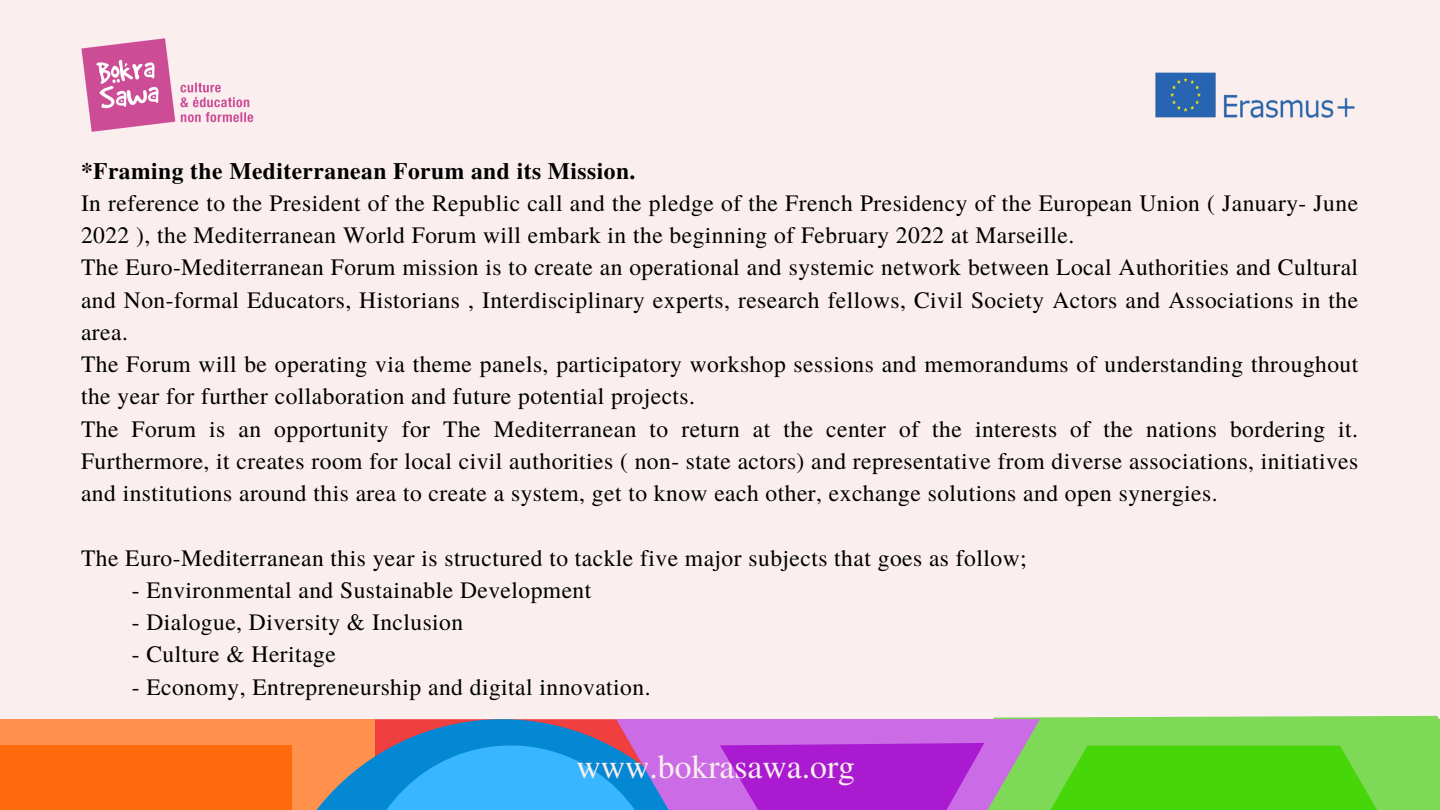
<style>
.page{position:relative;width:1440px;height:810px;background:#faeeee}
.page>*{position:absolute;margin:0;border:0;box-sizing:border-box;transform-origin:0 0}
.t1{font:33.7px "Te X Gyre Termes";color:#faeeee}
.t2{font:23.5px/32.2px "Te X Gyre Termes";letter-spacing:.02em;color:#000}
.t3{font:700 23.5px "Te X Gyre Termes";letter-spacing:.02em;color:#000}
</style>
<div class="page">
<img style="left:81px;top:38px;width:172px;height:94px">
<img style="left:1155px;top:72px;width:200px;height:46px">
<div style="left:0;top:719px;width:375px;height:91px;background:#ff914d"></div>
<div style="left:0;top:745px;width:291px;height:65px;background:#ff6a0d"></div>
<svg style="left:1051px;top:715px;width:388px;height:4px"></svg>
<svg style="left:291px;top:719px;width:1149px;height:91px;background:#7d9493"></svg>
<p class="t3" style="left:81px;top:152px;width:556px">*Framing the Mediterranean Forum and its Mission.</p>
<p class="t2" style="left:81px;top:186px;width:1279px">In reference to the President of the Republic call and the pledge of the French Presidency of the European Union ( January- June 2022 ), the Mediterranean World Forum will embark in the beginning of February 2022 at Marseille.<br>The Euro-Mediterranean Forum mission is to create an operational and systemic network between Local Authorities and Cultural and Non-formal Educators, Historians , Interdisciplinary experts, research fellows, Civil Society Actors and Associations in the area.<br>The Forum will be operating via theme panels, participatory workshop sessions and memorandums of understanding throughout the year for further collaboration and future potential projects.<br>The Forum is an opportunity for The Mediterranean to return at the center of the interests of the nations bordering it.<br>Furthermore, it creates room for local civil authorities ( non- state actors) and representative from diverse associations, initiatives and institutions around this area to create a system, get to know each other, exchange solutions and open synergies.</p>
<p class="t2" style="left:81px;top:540px;width:947px">The Euro-Mediterranean this year is structured to tackle five major subjects that goes as follow;</p>
<p class="t2" style="left:132px;top:573px;width:461px">- Environmental and Sustainable Development</p>
<p class="t2" style="left:132px;top:605px;width:333px">- Dialogue, Diversity &amp; Inclusion</p>
<p class="t2" style="left:132px;top:637px;width:206px">- Culture &amp; Heritage</p>
<p class="t2" style="left:132px;top:669px;width:520px">- Economy, Entrepreneurship and digital innovation.</p>
<h1 class="t1" style="left:577px;top:743px;width:280px">www.bokrasawa.org</h1>
</div>
